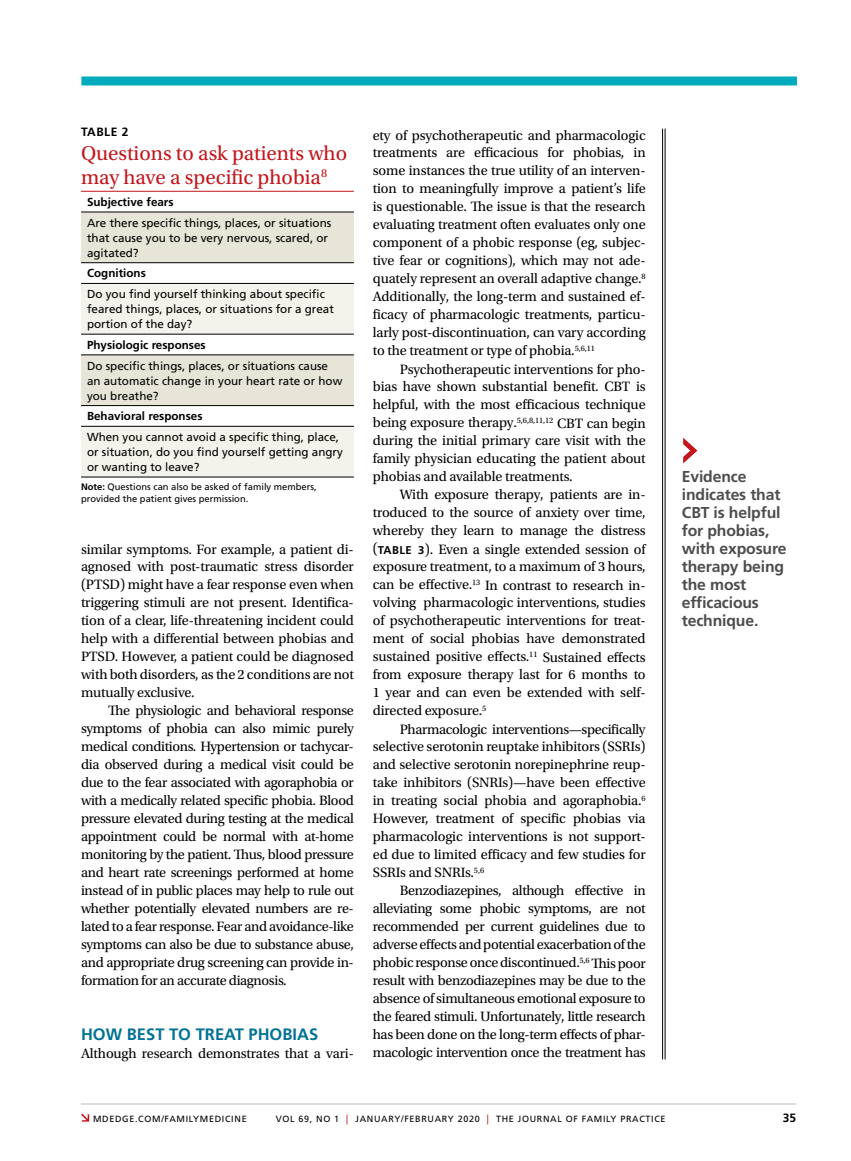
<style>
.page{position:relative;width:851px;height:1161px;background:#fff}
.page>*{position:absolute;margin:0;border:0;box-sizing:border-box;transform-origin:0 0}
.t1{font:21px/24px "Utopia Std";color:#c4161c}
.t2{font:700 16.5px "Frutiger LT Std";color:#007296}
.t3{font:700 15.75px/18px "Frutiger LT Std";letter-spacing:-.01em;color:#4d4d4f}
.t4{font:14.25px/18px "Utopia Std";letter-spacing:-.01em;color:#000;text-align:justify}
.t5{font:700 12px "Frutiger LT Std";letter-spacing:.04em;color:#000}
.t6{font:11.7px/15px "Frutiger LT Std";color:#000}
.t7{font:700 11.7px "Frutiger LT Std";color:#000}
.t8{font:9.3px/12px "Frutiger LT Std";color:#000}
.t9{font:9px "Frutiger LT Std";letter-spacing:.075em;color:#000}
.s1{font-weight:700}
.s2{font-family:"Frutiger LT Std";font-weight:700;font-size:11.25px}
.s3{font-size:9.9px;color:#c4161c}
</style>
<div class="page">
<hr style="left:664px;top:129px;width:1px;height:930px;background:#000">
<hr style="left:662px;top:129px;width:1px;height:930px;background:#000">
<svg style="left:683px;top:438px;width:14px;height:26px"></svg>
<div style="left:81px;top:77px;width:716px;height:9px;background:#00abbd"></div>
<svg style="left:81px;top:1114px;width:8px;height:8px"></svg>
<hr style="left:81px;top:1104px;width:715px;height:1px;background:#bcbec0">
<svg style="left:81px;top:213px;width:273px;height:70px;fill:#e7e5d8"></svg>
<svg style="left:81px;top:284px;width:273px;height:193px;fill:#f3f2eb"></svg>
<hr style="left:81px;top:212px;width:273px;height:1px;background:#000">
<hr style="left:81px;top:262px;width:273px;height:1px;background:#000">
<hr style="left:81px;top:283px;width:273px;height:1px;background:#000">
<hr style="left:81px;top:334px;width:273px;height:1px;background:#000">
<hr style="left:81px;top:354px;width:273px;height:1px;background:#000">
<hr style="left:81px;top:405px;width:273px;height:1px;background:#000">
<hr style="left:81px;top:426px;width:273px;height:1px;background:#000">
<hr style="left:81px;top:477px;width:273px;height:1px;background:#000">
<hr style="left:81px;top:191px;width:273px;height:1px;background:#c4161c">
<p class="t5" style="left:81px;top:125px;width:49px">TABLE 2</p>
<h1 class="t1" style="left:81px;top:142px;width:267px">Questions to ask patients who may have a specific phobia<sup>8</sup></h1>
<p class="t7" style="left:87px;top:195px;width:88px">Subjective fears</p>
<p class="t6" style="left:87px;top:215px;width:246px">Are there specific things, places, or situations that cause you to be very nervous, scared, or agitated?</p>
<p class="t7" style="left:87px;top:266px;width:60px">Cognitions</p>
<p class="t6" style="left:87px;top:287px;width:248px">Do you find yourself thinking about specific feared things, places, or situations for a great portion of the day?</p>
<p class="t7" style="left:87px;top:338px;width:120px">Physiologic responses</p>
<p class="t6" style="left:87px;top:358px;width:257px">Do specific things, places, or situations cause an automatic change in your heart rate or how you breathe?</p>
<p class="t7" style="left:87px;top:409px;width:117px">Behavioral responses</p>
<p class="t6" style="left:87px;top:429px;width:257px">When you cannot avoid a specific thing, place, or situation, do you find yourself getting angry or wanting to leave?</p>
<p class="t8" style="left:81px;top:481px;width:237px"><span class="s1">Note:</span> Questions can also be asked of family members, provided the patient gives permission.</p>
<p class="t4" style="left:81px;top:540px;width:274px">similar symptoms. For example, a patient di&shy;agnosed with post-traumatic stress disorder (PTSD) might have a fear response even when triggering stimuli are not present. Identifica&shy;tion of a clear, life-threatening incident could help with a differential between phobias and PTSD. However, a patient could be diagnosed with both disorders, as the 2 conditions are not mutually exclusive.</p>
<p class="t4" style="left:81px;top:702px;width:274px;text-indent:27px">The physiologic and behavioral response symptoms of phobia can also mimic purely medical conditions. Hypertension or tachycar&shy;dia observed during a medical visit could be due to the fear associated with agoraphobia or with a medically related specific phobia. Blood pressure elevated during testing at the medical appointment could be normal with at-home monitoring by the patient. Thus, blood pressure and heart rate screenings performed at home instead of in public places may help to rule out whether potentially elevated numbers are re&shy;lated to a fear response. Fear and avoidance-like symptoms can also be due to substance abuse, and appropriate drug screening can provide in&shy;formation for an accurate diagnosis.</p>
<p class="t2" style="left:81px;top:1024px;width:239px">HOW BEST TO TREAT PHOBIAS</p>
<p class="t4" style="left:81px;top:1044px;width:274px">Although research demonstrates that a vari-</p>
<p class="t4" style="left:373px;top:126px;width:274px">ety of psychotherapeutic and pharmacologic treatments are efficacious for phobias, in some instances the true utility of an interven&shy;tion to meaningfully improve a patient’s life is questionable. The issue is that the research evaluating treatment often evaluates only one component of a phobic response (eg, subjec&shy;tive fear or cognitions), which may not ade&shy;quately represent an overall adaptive change.<sup>8<br></sup>Additionally, the long-term and sustained ef&shy;ficacy of pharmacologic treatments, particu&shy;larly post-discontinuation, can vary according to the treatment or type of phobia.<sup>5,6,11</sup></p>
<p class="t4" style="left:373px;top:360px;width:274px;text-indent:27px">Psychotherapeutic interventions for pho&shy;bias have shown substantial benefit. CBT is helpful, with the most efficacious technique being exposure therapy.<sup>5,6,8,11,12</sup> CBT can begin during the initial primary care visit with the family physician educating the patient about phobias and available treatments.</p>
<p class="t4" style="left:373px;top:486px;width:274px;text-indent:27px">With exposure therapy, patients are in&shy;troduced to the source of anxiety over time, whereby they learn to manage the distress (<span class="s2">TABLE 3</span>). Even a single extended session of exposure treatment, to a maximum of 3 hours, can be effective.<sup>13</sup> In contrast to research in&shy;volving pharmacologic interventions, studies of psychotherapeutic interventions for treat&shy;ment of social phobias have demonstrated sustained positive effects.<sup>11</sup> Sustained effects from exposure therapy last for 6 months to 1 year and can even be extended with self&shy;directed exposure.<sup>5</sup></p>
<p class="t4" style="left:373px;top:720px;width:274px;text-indent:27px">Pharmacologic interventions—specifically selective serotonin reuptake inhibitors (SSRIs) and selective serotonin norepinephrine reup&shy;take inhibitors (SNRIs)—have been effective in treating social phobia and agoraphobia.<sup>6<br></sup>However, treatment of specific phobias via pharmacologic interventions is not support&shy;ed due to limited efficacy and few studies for SSRIs and SNRIs.<sup>5,6</sup></p>
<p class="t4" style="left:373px;top:882px;width:274px;text-indent:27px">Benzodiazepines, although effective in alleviating some phobic symptoms, are not recommended per current guidelines due to adverse effects and potential exacerbation of the phobic response once discontinued.<sup>5,6</sup> This poor result with benzodiazepines may be due to the absence of simultaneous emotional exposure to the feared stimuli. Unfortunately, little research has been done on the long-term effects of phar&shy;macologic intervention once the treatment has</p>
<p class="t3" style="left:681px;top:468px;width:106px">Evidence indicates that<br>CBT is helpful for phobias, with exposure therapy being the most efficacious technique.</p>
<p class="t9" style="left:93px;top:1113px;width:155px">MDEDGE.COM/FAMILYMEDICINE</p>
<p class="t9" style="left:276px;top:1113px;width:391px">VOL 69, NO 1 <span class="s3">|</span> JANUARY/FEBRUARY 2020 <span class="s3">|</span> THE JOURNAL OF FAMILY PRACTICE</p>
<p class="t5" style="left:782px;top:1111px;width:15px">35</p>
</div>
